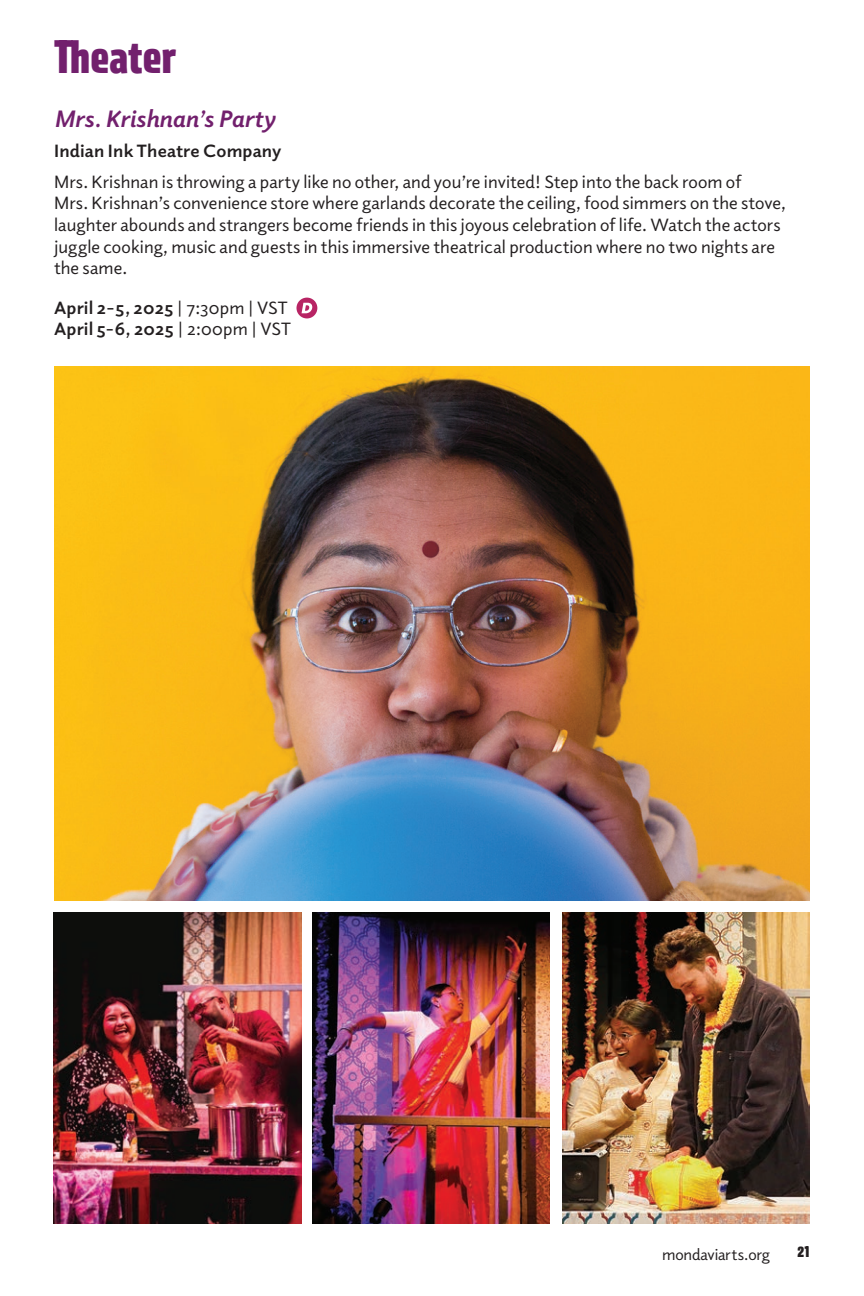
<style>
.page{position:relative;width:864px;height:1296px;background:#fff}
.page>*{position:absolute;margin:0;border:0;box-sizing:border-box;transform-origin:0 0}
.t1{font:42px "Avory IPEVF Ups";color:#72206d}
.t2{font:italic 700 24px "Elido";letter-spacing:.005em;color:#72206d}
.t3{font:18px/21.6px "Elido";letter-spacing:.005em;color:#231f20}
.t4{font:700 18px/21.6px "Elido";letter-spacing:.01em;color:#231f20}
.t5{font:16px "Elido";letter-spacing:-.01em;color:#231f20}
.t6{font:16px "Avory IPEVF Ups";color:#231f20}
.s1{font-weight:400}
</style>
<div class="page">
<img style="left:312px;top:913px;width:237px;height:311px">
<img style="left:54px;top:913px;width:247px;height:311px">
<img style="left:562px;top:913px;width:248px;height:311px">
<svg style="left:296px;top:298px;width:21px;height:20px"></svg>
<img style="left:54px;top:366px;width:756px;height:535px">
<h1 class="t1" style="left:54px;top:30px;width:124px">Theater</h1>
<h2 class="t2" style="left:54px;top:102px;width:223px">Mrs. Krishnan’s Party</h2>
<p class="t4" style="left:54px;top:139px;width:229px">Indian Ink Theatre Company</p>
<p class="t3" style="left:54px;top:170px;width:734px">Mrs. Krishnan is throwing a party like no other, and you’re invited! Step into the back room of<br>Mrs. Krishnan’s convenience store where garlands decorate the ceiling, food simmers on the stove, laughter abounds and strangers become friends in this joyous celebration of life. Watch the actors juggle cooking, music and guests in this immersive theatrical production where no two nights are the same.</p>
<p class="t4" style="left:54px;top:296px;width:238px">April 2-5, 2025 <span class="s1">| 7:30pm | VST<br></span>April 5-6, 2025 <span class="s1">| 2:00pm | VST</span></p>
<p class="t5" style="left:662px;top:1244px;width:109px">mondaviarts.org</p>
<p class="t6" style="left:797px;top:1241px;width:14px">21</p>
</div>
